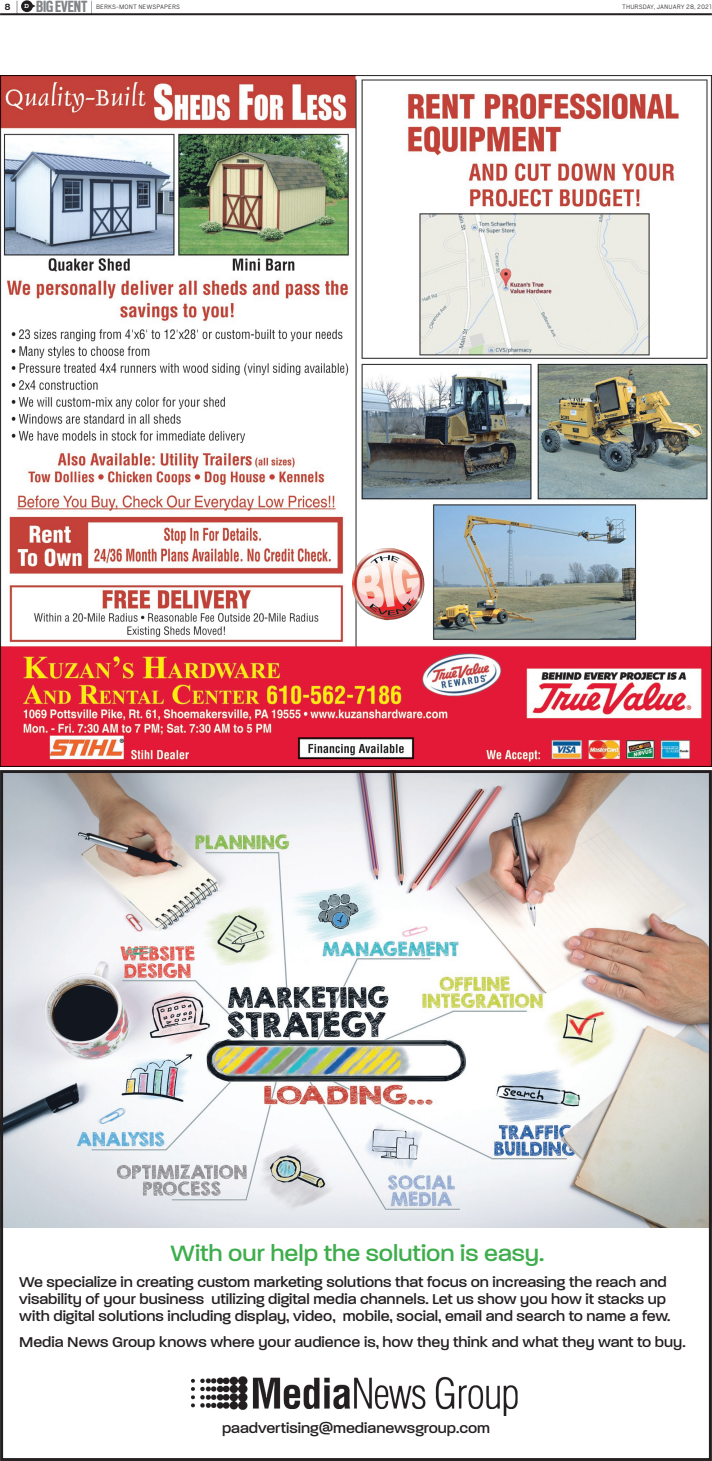
<style>
.page{position:relative;width:712px;height:1461px;background:#fff}
.page>*{position:absolute;margin:0;border:0;box-sizing:border-box;transform-origin:0 0}
.t1{font:500 24px "Paralucent";color:#3ead4c;scale:1.04 1}
.t2{font:700 18px "Scout Cond";color:#818386}
.t3{font:500 15.4px/17.3px "Paralucent";color:#231f20;scale:1.04 1}
.t4{font:700 10px "Cub Scout";color:#231f20}
.t5{font:300 7px "Cub Scout";letter-spacing:.01em;color:#231f20}
.t6{font:700 5.5px "Receiver";color:#fff}
.s1{font-family:"Cub Scout";font-weight:300;font-size:17.2px;color:#231f20}
</style>
<div class="page">
<img style="left:4px;top:774px;width:704px;height:454px">
<div style="left:0;top:770px;width:712px;height:691px;border:3px solid #231f20"></div>
<img style="left:191px;top:1376px;width:327px;height:39px">
<img style="left:0;top:75px;width:712px;height:691px">
<img style="left:352px;top:548px;width:72px;height:72px">
<div style="left:21px;top:0;width:12px;height:12px;background:#231f20;border-radius:50%"></div>
<hr style="left:0;top:13px;width:712px;height:2px;background:#231f20">
<p class="t2" style="left:16px;top:-4px;width:78px"><span class="s1">|</span> BIGEVENT <span class="s1">|</span></p>
<p class="t4" style="left:5px;top:1px;width:8px">8</p>
<p class="t6" style="left:25px;top:3px;width:6px">D</p>
<p class="t5" style="left:96px;top:2px;width:85px">BERKS-MONT NEWSPAPERS</p>
<p class="t5" style="left:622px;top:2px;width:91px">THURSDAY, JANUARY 28, 2021</p>
<h1 class="t1" style="left:171px;top:1239px;width:361px">With our help the solution is easy.</h1>
<p class="t3" style="left:19px;top:1273px;width:628px">We specialize in creating custom marketing solutions that focus on increasing the reach and visability of your business utilizing digital media channels. Let us show you how it stacks up with digital solutions including display, video, mobile, social, email and search to name a few.</p>
<p class="t3" style="left:19px;top:1334px;width:642px">Media News Group knows where your audience is, how they think and what they want to buy.</p>
<p class="t3" style="left:222px;top:1420px;width:259px">paadvertising@medianewsgroup.com</p>
</div>
